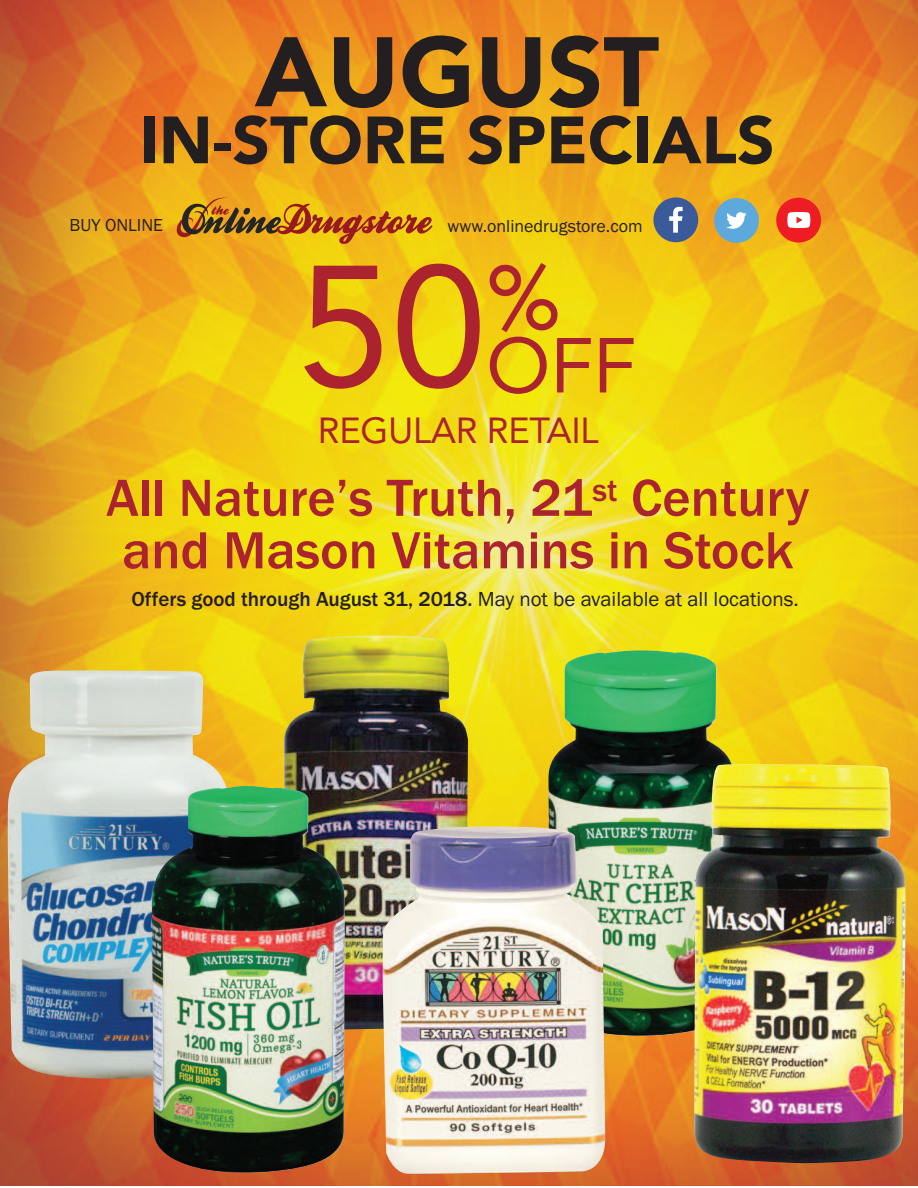
<style>
.page{position:relative;width:918px;height:1188px;background:#fff}
.page>*{position:absolute;margin:0;border:0;box-sizing:border-box;transform-origin:0 0}
.t1{font:170.85px "Avenir";color:#aa232e}
.t2{font:900 97.5px "Avenir";color:#231f20}
.t3{font:76.95px "Avenir";color:#aa232e}
.t4{font:900 66px "Avenir";color:#231f20}
.t5{font:500 54px/52.5px "Franklin Gothic";color:#aa232e}
.t6{font:36px "Avenir";letter-spacing:-.01em;color:#aa232e}
.t7{font:21px "Franklin Gothic";color:#231f20}
.t8{font:18px "Franklin Gothic";color:#231f20}
.s1{font-weight:500}
</style>
<div class="page">
<img style="left:0;top:0;width:918px;height:1186px">
<svg style="left:176px;top:198px;width:256px;height:46px;background:#cc8e19"></svg>
<div style="left:653px;top:197px;width:45px;height:45px;background:#3b5a9a;border-radius:50%"></div>
<div style="left:714px;top:198px;width:45px;height:45px;background:#5da9dc;border-radius:50%"></div>
<svg style="left:669px;top:207px;width:14px;height:26px"></svg>
<svg style="left:726px;top:212px;width:21px;height:17px"></svg>
<div style="left:776px;top:198px;width:45px;height:45px;background:#ee1d23;border-radius:50%"></div>
<svg style="left:787px;top:212px;width:23px;height:16px"></svg>
<img style="left:7px;top:670px;width:221px;height:410px">
<img style="left:283px;top:635px;width:185px;height:395px">
<img style="left:152px;top:786px;width:193px;height:388px">
<img style="left:548px;top:650px;width:187px;height:387px">
<img style="left:694px;top:763px;width:212px;height:400px">
<img style="left:383px;top:826px;width:223px;height:348px">
<h2 class="t2" style="left:255px;top:-11px;width:406px">AUGUST</h2>
<h3 class="t4" style="left:139px;top:84px;width:637px">IN-STORE SPECIALS</h3>
<p class="t8" style="left:70px;top:214px;width:95px">BUY ONLINE</p>
<p class="t8" style="left:448px;top:215px;width:197px">www.onlinedrugstore.com</p>
<h1 class="t1" style="left:296px;top:190px;width:266px">50<sup>%</sup></h1>
<h3 class="t3" style="left:486px;top:304px;width:151px">OFF</h3>
<h3 class="t6" style="left:318px;top:402px;width:282px">REGULAR RETAIL</h3>
<h3 class="t5" style="left:106px;top:471px;width:705px">All Nature’s Truth, 21<sup>st</sup> Century and Mason Vitamins in Stock</h3>
<p class="t7" style="left:131px;top:586px;width:669px"><span class="s1">Offers good through August 31, 2018.</span> May not be available at all locations.</p>
</div>
